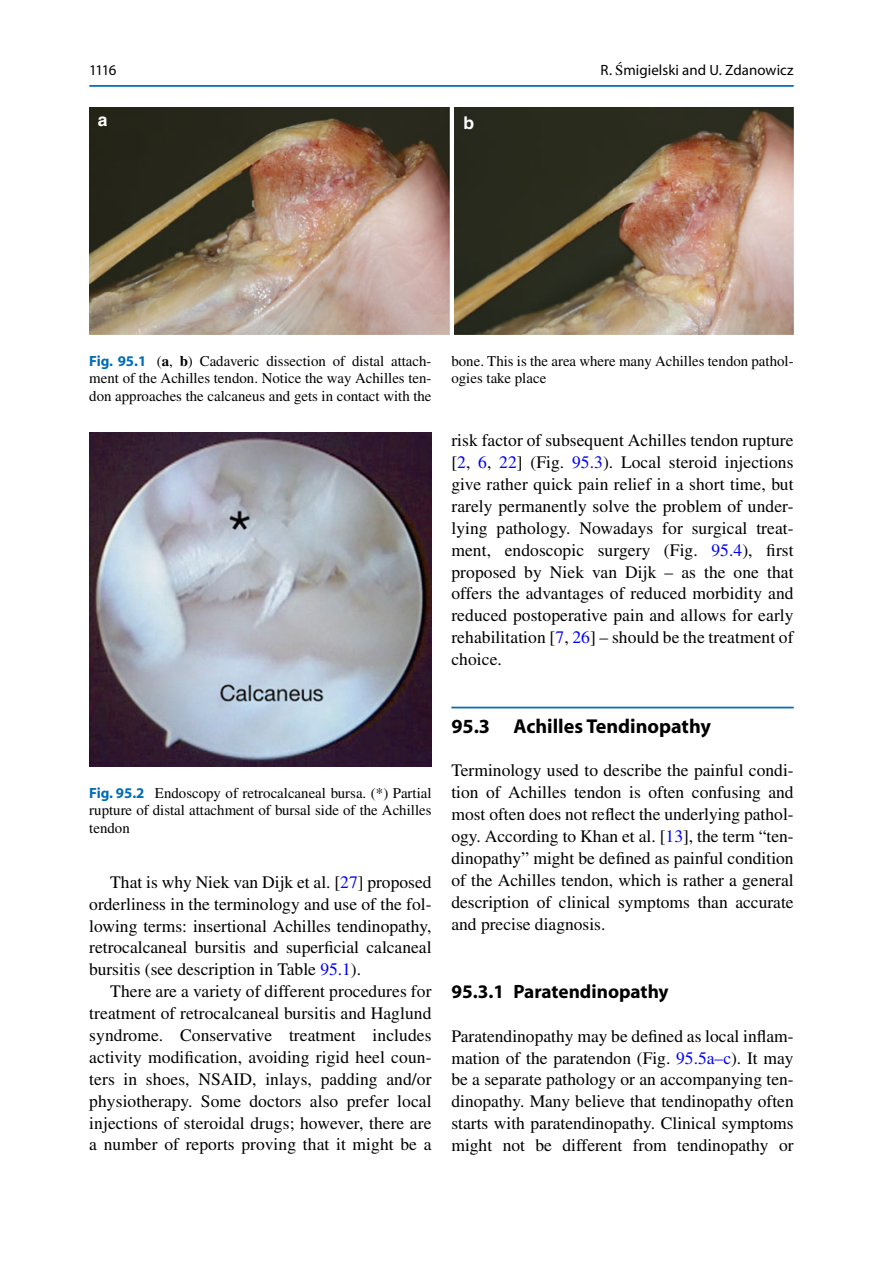
<style>
.page{position:relative;width:883px;height:1261px;background:#fff}
.page>*{position:absolute;margin:0;border:0;box-sizing:border-box;transform-origin:0 0}
.t1{font:700 20.12px "Jbjghs Myriad";color:#000}
.t2{font:700 19.25px "Jbjghs Myriad";color:#000}
.t3{font:17.5px/21.9px "Lkvltj Times";color:#000;text-align:justify}
.t4{font:700 17.5px "Wlljht Helvetica";color:#fff}
.t5{font:14.88px/17.5px "Lkvltj Times";color:#000;text-align:justify}
.t6{font:14.88px "Jrbjrx Myriad";color:#000}
.s1{font-family:"Mxrmcj STIX General"}
.s2{font-family:"Jbjghs Myriad";font-weight:700;color:#006db6}
.s3{font-family:"Typphl Times";font-weight:700}
.s4{color:#0000fa}
</style>
<div class="page">
<hr style="left:451px;top:706px;width:343px;height:2px;background:#006db6">
<img style="left:89px;top:107px;width:361px;height:227px">
<img style="left:454px;top:107px;width:340px;height:227px">
<img style="left:89px;top:432px;width:343px;height:334px">
<hr style="left:89px;top:85px;width:705px;height:2px;background:#006db6">
<p class="t6" style="left:89px;top:64px;width:29px">1116</p>
<p class="t4" style="left:98px;top:109px;width:11px">a</p>
<p class="t4" style="left:464px;top:112px;width:12px">b</p>
<p class="t6" style="left:601px;top:64px;width:195px">R. <span class="s1">Ś</span>migielski and U. Zdanowicz</p>
<p class="t5" style="left:89px;top:353px;width:344px"><span class="s2">Fig. 95.1</span> ( <span class="s3">a</span> , <span class="s3">b</span> ) Cadaveric dissection of distal attach&shy;ment of the Achilles tendon. Notice the way Achilles ten&shy;don approaches the calcaneus and gets in contact with the</p>
<p class="t5" style="left:451px;top:353px;width:344px">bone. This is the area where many Achilles tendon pathol&shy;ogies take place</p>
<p class="t3" style="left:451px;top:431px;width:344px">risk factor of subsequent Achilles tendon rupture [ <span class="s4">2</span> , <span class="s4">6</span> , <span class="s4">22</span> ] (Fig. <span class="s4">95.3</span> ). Local steroid injections give rather quick pain relief in a short time, but rarely permanently solve the problem of under&shy;lying pathology. Nowadays for surgical treat&shy;ment, endoscopic surgery (Fig. <span class="s4">95.4</span> ), first proposed by Niek van Dijk – as the one that offers the advantages of reduced morbidity and reduced postoperative pain and allows for early rehabilitation [ <span class="s4">7</span> , <span class="s4">26</span> ] – should be the treatment of choice.</p>
<p class="t5" style="left:89px;top:785px;width:344px"><span class="s2">Fig. 95.2</span> Endoscopy of retrocalcaneal bursa. (*) Partial rupture of distal attachment of bursal side of the Achilles tendon</p>
<p class="t3" style="left:89px;top:872px;width:344px;text-indent:21px">That is why Niek van Dijk et al. [ <span class="s4">27</span> ] proposed orderliness in the terminology and use of the fol&shy;lowing terms: insertional Achilles tendinopathy, retrocalcaneal bursitis and superficial calcaneal bursitis (see description in Table <span class="s4">95.1</span> ).</p>
<p class="t3" style="left:89px;top:981px;width:344px;text-indent:21px">There are a variety of different procedures for treatment of retrocalcaneal bursitis and Haglund syndrome. Conservative treatment includes activity modification, avoiding rigid heel coun&shy;ters in shoes, NSAID, inlays, padding and/or physiotherapy. Some doctors also prefer local injections of steroidal drugs; however, there are a number of reports proving that it might be a</p>
<p class="t1" style="left:451px;top:718px;width:261px">95.3 Achilles Tendinopathy</p>
<p class="t3" style="left:451px;top:761px;width:344px">Terminology used to describe the painful condi&shy;tion of Achilles tendon is often confusing and most often does not reflect the underlying pathol&shy;ogy. According to Khan et al. [ <span class="s4">13</span> ], the term “ten&shy;dinopathy” might be defined as painful condition of the Achilles tendon, which is rather a general description of clinical symptoms than accurate and precise diagnosis.</p>
<p class="t2" style="left:451px;top:983px;width:219px">95.3.1 Paratendinopathy</p>
<p class="t3" style="left:451px;top:1026px;width:344px">Paratendinopathy may be defined as local inflam&shy;mation of the paratendon (Fig. <span class="s4">95.5a–c</span> ). It may be a separate pathology or an accompanying ten&shy;dinopathy. Many believe that tendinopathy often starts with paratendinopathy. Clinical symptoms might not be different from tendinopathy or</p>
</div>
